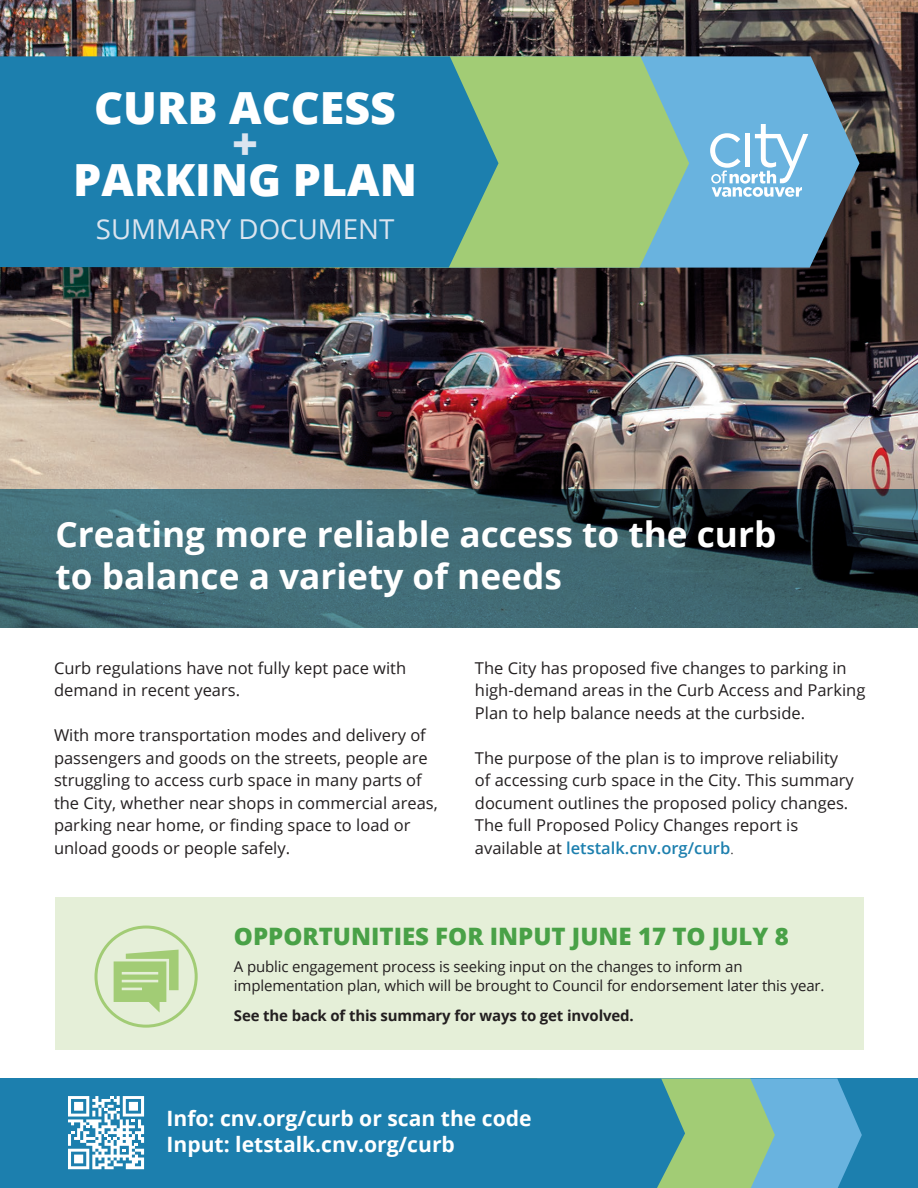
<style>
.page{position:relative;width:918px;height:1188px;background:#fff}
.page>*{position:absolute;margin:0;border:0;box-sizing:border-box;transform-origin:0 0}
.t1{font:800 44.25px "Open Sans";color:#fff}
.t2{font:800 44.25px "Open Sans";color:#dbe4ef}
.t3{font:700 34.95px/42.3px "Open Sans";color:#fff}
.t4{font:27.45px "Open Sans";color:#dbe4ef}
.t5{font:800 24px "Open Sans";color:#49a147}
.t6{font:700 21.15px "Open Sans";color:#fff}
.t7{font:16.35px/22.5px "Open Sans";color:#231f20}
.Text{font:15px/19.5px "Open Sans";letter-spacing:-.01em;color:#231f20}
.Text-2{font:700 15px "Open Sans";letter-spacing:-.01em;color:#231f20}
.s1{font-weight:600;color:#1c7fae}
.s2{font-weight:300}
</style>
<div class="page">
<div style="left:55px;top:897px;width:809px;height:153px;background:#e5efd8"></div>
<div style="left:0;top:1079px;width:918px;height:109px;background:#1c7fae"></div>
<img style="left:0;top:0;width:918px;height:489px">
<svg style="left:657px;top:1079px;width:205px;height:109px;background:#77b7a9"></svg>
<div style="left:94px;top:926px;width:104px;height:102px;border:3px solid #a2cc75;border-radius:50%"></div>
<svg style="left:114px;top:950px;width:65px;height:63px"></svg>
<svg style="left:689px;top:56px;width:171px;height:212px;background:#609abd"></svg>
<svg style="left:499px;top:56px;width:190px;height:212px;background:#9bc980"></svg>
<div style="left:0;top:56px;width:499px;height:212px;background:#1c7fae"></div>
<svg style="left:710px;top:124px;width:98px;height:73px"></svg>
<svg style="left:0;top:489px;width:918px;height:138px;background:#385d66"></svg>
<svg style="left:68px;top:1096px;width:76px;height:73px"></svg>
<p class="t1" style="left:94px;top:74px;width:303px">CURB ACCESS</p>
<p class="t2" style="left:232px;top:110px;width:27px">+</p>
<p class="t1" style="left:73px;top:147px;width:345px">PARKING PLAN</p>
<p class="t4" style="left:96px;top:210px;width:300px">SUMMARY DOCUMENT</p>
<p class="t3" style="left:56px;top:512px;width:722px">Creating more reliable access to the curb to balance a variety of needs</p>
<p class="t7" style="left:54px;top:656px;width:354px">Curb regulations have not fully kept pace with demand in recent years.</p>
<p class="t7" style="left:54px;top:724px;width:385px">With more transportation modes and delivery of passengers and goods on the streets, people are struggling to access curb space in many parts of the City, whether near shops in commercial areas, parking near home, or finding space to load or unload goods or people safely.</p>
<p class="t7" style="left:475px;top:656px;width:392px">The City has proposed five changes to parking in high-demand areas in the Curb Access and Parking<br>Plan to help balance needs at the curbside.</p>
<p class="t7" style="left:475px;top:746px;width:381px">The purpose of the plan is to improve reliability of accessing curb space in the City. This summary document outlines the proposed policy changes.<br>The full Proposed Policy Changes report is available at <span class="s1">letstalk.cnv.org/curb</span><span class="s2">.</span></p>
<p class="t5" style="left:234px;top:918px;width:556px">OPPORTUNITIES FOR INPUT JUNE 17 TO JULY 8</p>
<p class="Text" style="left:234px;top:956px;width:592px">A public engagement process is seeking input on the changes to inform an implementation plan, which will be brought to Council for endorsement later this year.</p>
<p class="Text-2" style="left:234px;top:1005px;width:401px">See the back of this summary for ways to get involved.</p>
<p class="t6" style="left:167px;top:1104px;width:367px">Info: cnv.org/curb or scan the code</p>
<p class="t6" style="left:167px;top:1129px;width:290px">Input: letstalk.cnv.org/curb</p>
</div>
